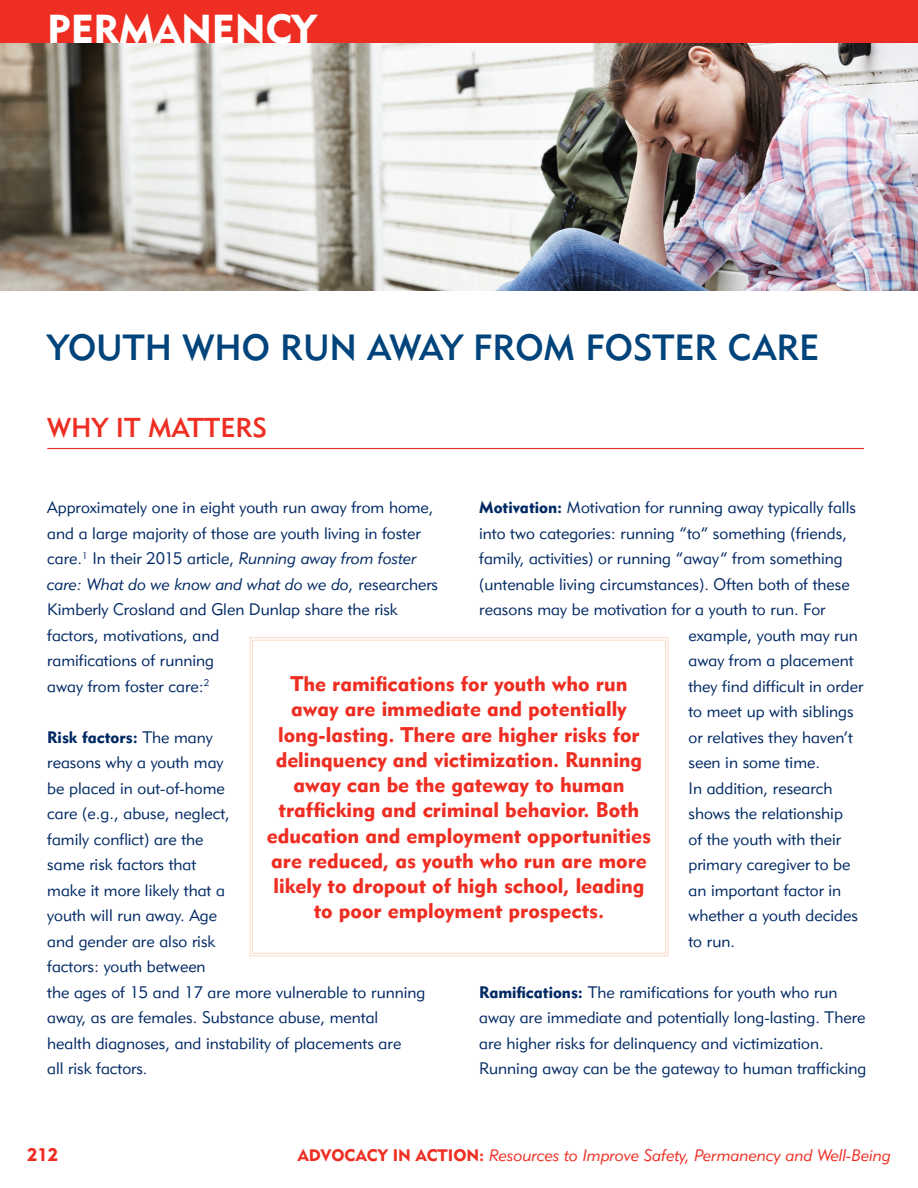
<style>
.page{position:relative;width:918px;height:1188px;background:#fff}
.page>*{position:absolute;margin:0;border:0;box-sizing:border-box;transform-origin:0 0}
.t1{font:39.9px "Geometric 415 BT Black A";color:#fff}
.Head{font:36px "Geometric 415 BT Medium A";color:#00447b}
.Subhead_1{font:27px "Geometric 415 BT Medium A";color:#ee2e22}
.Callout{font:21px/25.2px "Geometric 415 BT Black A";color:#ee2e22;text-align:center}
.t2{font:18px "Geometric 415 BT Black A";color:#ee2e22}
.Body{font:16.5px/25.5px "Geometric 415 BT Lite A";color:#002964}
.t3{font:16.5px "Geometric 415 BT Lite Italic A";color:#ee2e22}
.s1{font-family:"Geometric 415 BT Black A"}
.s2{font-family:"Geometric 415 BT Lite Italic A"}
</style>
<div class="page">
<img style="left:0;top:43px;width:918px;height:248px">
<hr style="left:47px;top:448px;width:817px;height:1px;background:#ee2e22">
<svg style="left:249px;top:637px;width:420px;height:319px"></svg>
<div style="left:252px;top:640px;width:414px;height:314px;border:1px solid #fcd7c6"></div>
<div style="left:0;top:0;width:918px;height:43px;background:#ee2e22"></div>
<h1 class="t1" style="left:47px;top:4px;width:271px">PERMANENCY</h1>
<p class="Head" style="left:47px;top:325px;width:774px">YOUTH WHO RUN AWAY FROM FOSTER CARE</p>
<p class="Subhead_1" style="left:47px;top:410px;width:222px">WHY IT MATTERS</p>
<p class="Body" style="left:479px;top:494px;width:378px"><span class="s1">Motivation:</span> Motivation for running away typically falls</p>
<p class="Body" style="left:479px;top:520px;width:369px">into two categories: running “to” something (friends,</p>
<p class="Body" style="left:479px;top:545px;width:365px">family, activities) or running “away” from something</p>
<p class="Body" style="left:479px;top:571px;width:372px">(untenable living circumstances). Often both of these</p>
<p class="Body" style="left:479px;top:596px;width:348px">reasons may be motivation for a youth to run. For</p>
<p class="Body" style="left:688px;top:622px;width:171px">example, youth may run</p>
<p class="Body" style="left:688px;top:647px;width:167px">away from a placement</p>
<p class="Body" style="left:688px;top:673px;width:176px">they find difficult in order</p>
<p class="Body" style="left:688px;top:698px;width:167px">to meet up with siblings</p>
<p class="Body" style="left:688px;top:724px;width:166px">or relatives they haven’t</p>
<p class="Body" style="left:688px;top:749px;width:133px">seen in some time.</p>
<p class="Body" style="left:688px;top:775px;width:146px">In addition, research</p>
<p class="Body" style="left:688px;top:800px;width:156px">shows the relationship</p>
<p class="Body" style="left:688px;top:826px;width:154px">of the youth with their</p>
<p class="Body" style="left:688px;top:851px;width:163px">primary caregiver to be</p>
<p class="Body" style="left:688px;top:877px;width:154px">an important factor in</p>
<p class="Body" style="left:688px;top:902px;width:171px">whether a youth decides</p>
<p class="Body" style="left:688px;top:928px;width:48px">to run.</p>
<p class="Body" style="left:479px;top:979px;width:389px"><span class="s1">Ramifications:</span> The ramifications for youth who run away are immediate and potentially long-lasting. There are higher risks for delinquency and victimization.<br>Running away can be the gateway to human trafficking</p>
<p class="Body" style="left:47px;top:494px;width:392px">Approximately one in eight youth run away from home, and a large majority of those are youth living in foster care.<sup>1</sup> In their 2015 article, <span class="s2">Running away from foster care: What do we know and what do we do,</span> researchers Kimberly Crosland and Glen Dunlap share the risk factors, motivations, and<br>ramifications of running<br>away from foster care:<sup>2</sup></p>
<p class="Body" style="left:47px;top:724px;width:380px"><span class="s1">Risk factors:</span> The many<br>reasons why a youth may<br>be placed in out-of-home<br>care (e.g., abuse, neglect,<br>family conflict) are the<br>same risk factors that<br>make it more likely that a<br>youth will run away. Age<br>and gender are also risk<br>factors: youth between<br>the ages of 15 and 17 are more vulnerable to running away, as are females. Substance abuse, mental health diagnoses, and instability of placements are<br>all risk factors.</p>
<p class="Callout" style="left:267px;top:671px;width:386px">The ramifications for youth who run away are immediate and potentially long-lasting. There are higher risks for delinquency and victimization. Running away can be the gateway to human trafficking and criminal behavior. Both education and employment opportunities are reduced, as youth who run are more likely to dropout of high school, leading to poor employment prospects.</p>
<p class="t2" style="left:27px;top:1144px;width:33px">212</p>
<p class="t3" style="left:298px;top:1145px;width:595px"><span class="s1">ADVOCACY IN ACTION:</span> Resources to Improve Safety, Permanency and Well-Being</p>
</div>
